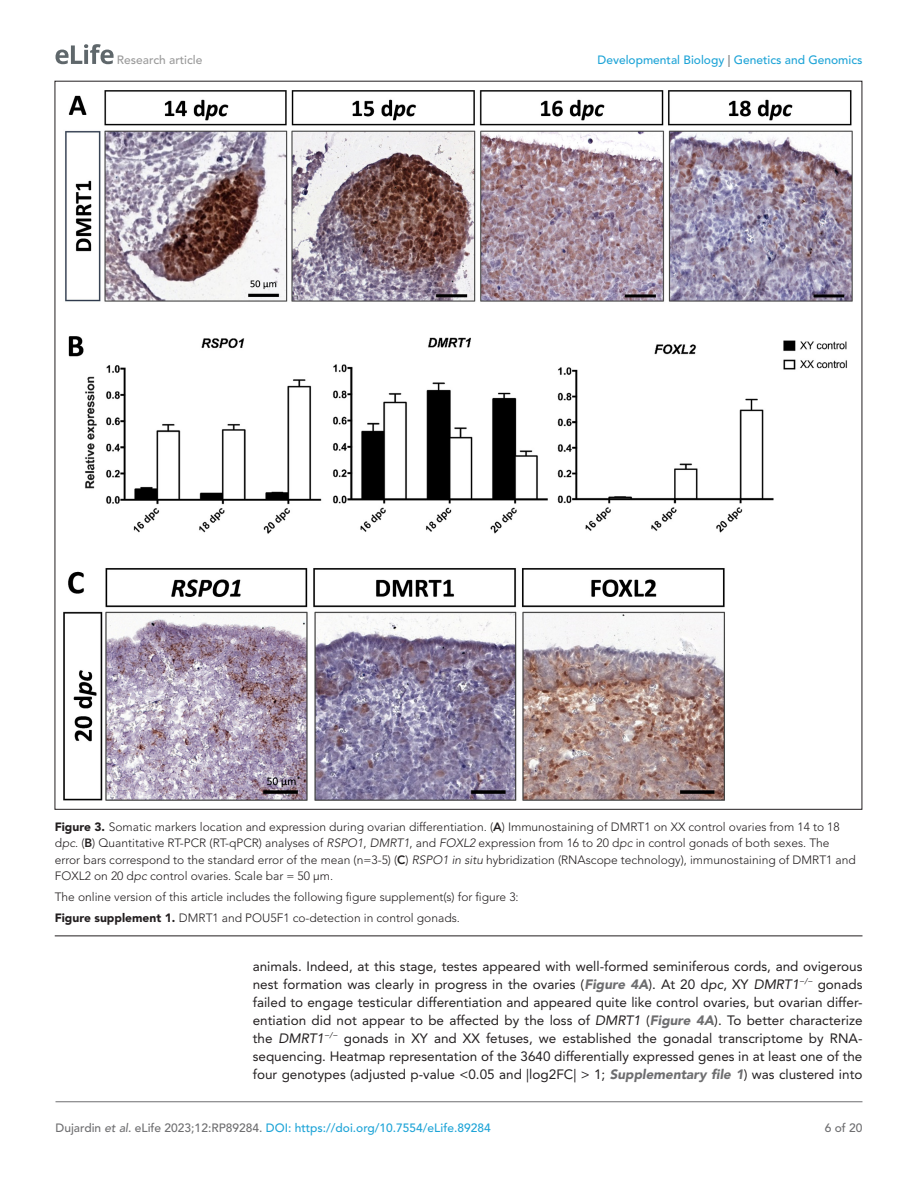
<style>
.page{position:relative;width:918px;height:1188px;background:#fff}
.page>*{position:absolute;margin:0;border:0;box-sizing:border-box;transform-origin:0 0}
.t1{font:13.5px/18px "Avenir LT Std";color:#231f20;text-align:justify}
.t2{font:300 12px/16.5px "Avenir LT Std";color:#231f20}
.t3{font:500 12px "Avenir LT Std";color:#1ea4d7}
.t4{font:500 12px "Avenir LT Std";color:#9a9a9a}
.t5{font:500 12px "Avenir LT Std";color:#6e6e70}
.s1{color:#6e6e70}
.s2{font-weight:900}
.s3{font-weight:800}
.s4{font-style:italic}
.s5{font-weight:900;font-style:italic;color:#6e6e70}
.s6{font-style:italic;color:#6e6e70}
</style>
<div class="page">
<svg style="left:56px;top:44px;width:58px;height:20px"></svg>
<hr style="left:56px;top:1101px;width:806px;height:1px;background:#6e6e70">
<hr style="left:55px;top:936px;width:807px;height:1px;background:#231f20">
<img style="left:64px;top:90px;width:789px;height:710px">
<p class="t4" style="left:117px;top:53px;width:81px">Research article</p>
<p class="t3" style="left:598px;top:53px;width:266px">Developmental Biology <span class="s1">|</span> Genetics and Genomics</p>
<p class="t2" style="left:55px;top:818px;width:803px"><span class="s2">Figure 3.</span> Somatic markers location and expression during ovarian differentiation. (<span class="s3">A</span>) Immunostaining of DMRT1 on XX control ovaries from 14 to 18 d<span class="s4">pc</span>. (<span class="s3">B</span>) Quantitative RT-PCR (RT-qPCR) analyses of <span class="s4">RSPO1</span>, <span class="s4">DMRT1</span>, and <span class="s4">FOXL2</span> expression from 16 to 20 d<span class="s4">pc</span> in control gonads of both sexes. The error bars correspond to the standard error of the mean (n=3-5) (<span class="s3">C</span>) <span class="s4">RSPO1 in situ</span> hybridization (RNAscope technology), immunostaining of DMRT1 and FOXL2 on 20 d<span class="s4">pc</span> control ovaries. Scale bar = 50 µm.</p>
<p class="t2" style="left:55px;top:886px;width:466px;line-height:21px">The online version of this article includes the following figure supplement(s) for figure 3:<br><span class="s2">Figure supplement 1.</span> DMRT1 and POU5F1 co-detection in control gonads.</p>
<p class="t1" style="left:253px;top:958px;width:611px">animals. Indeed, at this stage, testes appeared with well-formed seminiferous cords, and ovigerous nest formation was clearly in progress in the ovaries (<span class="s5">Figure 4A</span>). At 20 d<span class="s4">pc</span>, XY <span class="s4">DMRT1</span><sup>−/−</sup> gonads failed to engage testicular differentiation and appeared quite like control ovaries, but ovarian differ&shy;entiation did not appear to be affected by the loss of <span class="s4">DMRT1</span> (<span class="s5">Figure 4A</span>). To better characterize the <span class="s4">DMRT1</span><sup>−/−</sup> gonads in XY and XX fetuses, we established the gonadal transcriptome by RNA&shy;sequencing. Heatmap representation of the 3640 differentially expressed genes in at least one of the four genotypes (adjusted p-value &lt;0.05 and |log2FC| &gt; 1; <span class="s5">Supplementary file 1</span>) was clustered into</p>
<p class="t3" style="left:56px;top:1121px;width:437px"><span class="s1">Dujardin</span> <span class="s6">et al</span><span class="s1">. eLife 2023;12:RP89284.</span> DOI: https://doi.org/10.7554/eLife.89284</p>
<p class="t5" style="left:825px;top:1121px;width:39px">6 of 20</p>
</div>
